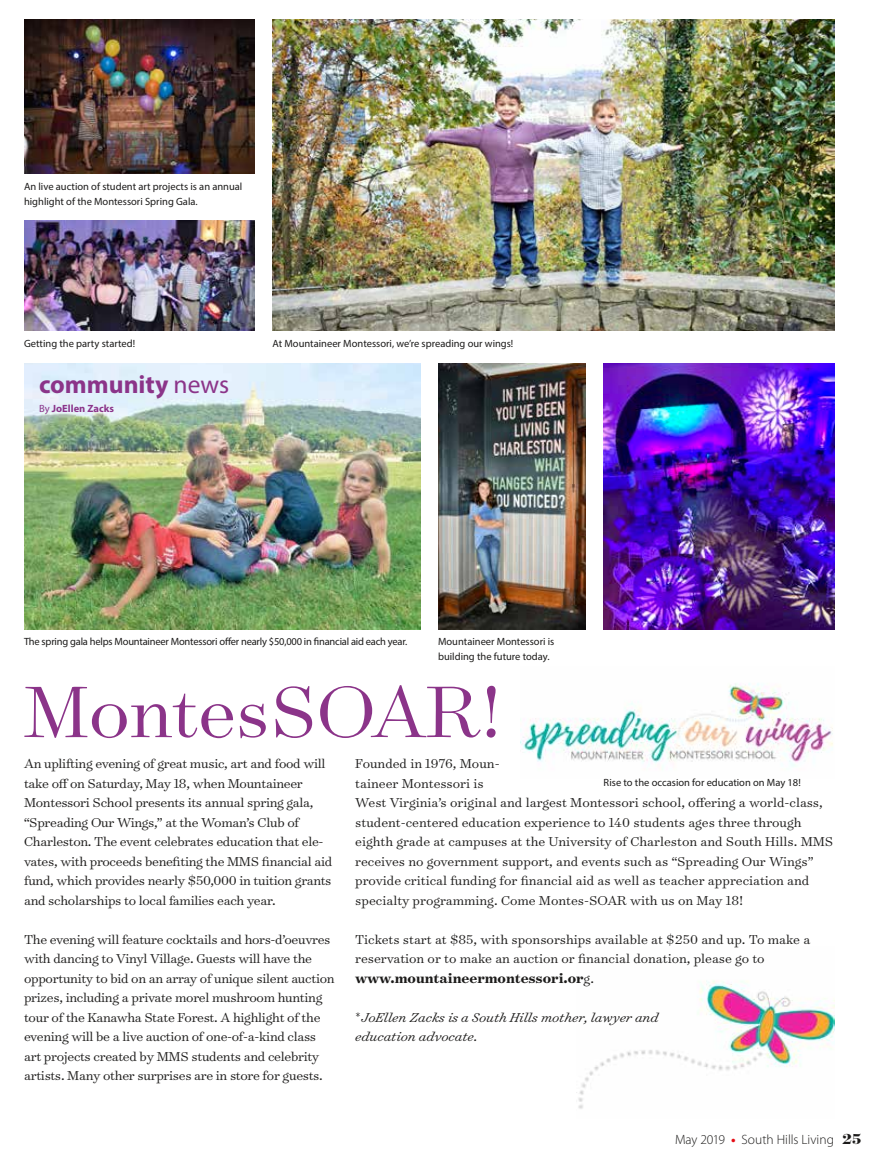
<style>
.page{position:relative;width:872px;height:1164px;background:#fff}
.page>*{position:absolute;margin:0;border:0;box-sizing:border-box;transform-origin:0 0}
.t1{font:300 82.65px "Surveyor Display";color:#8b3489}
.t2{font:700 25.5px "Myriad Pro";color:#8b3489}
.t3{font:300 14.7px/19.5px "Surveyor Text";letter-spacing:-.02em;color:#1c1b1a}
.t4{font:300 14.7px/19.5px "Surveyor Text";color:#1c1b1a}
.t5{font:italic 300 14.7px/19.5px "Surveyor Text";color:#1c1b1a}
.t6{font:300 13.5px "Myriad Pro";color:#1c1b1a}
.t7{font:10.5px/15px "Myriad Pro";color:#1c1b1a}
.t8{font:10.5px "Myriad Pro";letter-spacing:-.02em;color:#1c1b1a}
.t9{font:700 10.5px "Myriad Pro";color:#8b3489}
.s1{font-weight:400}
.s2{font-weight:700}
.s3{font-style:normal}
.s4{font-weight:700;color:#e50d15}
.s5{font-family:"Surveyor Display";font-weight:700;font-size:16.5px}
</style>
<div class="page">
<img style="left:24px;top:20px;width:230px;height:154px">
<img style="left:272px;top:20px;width:562px;height:310px">
<img style="left:24px;top:220px;width:230px;height:110px">
<img style="left:576px;top:980px;width:258px;height:129px">
<img style="left:521px;top:683px;width:312px;height:84px">
<img style="left:438px;top:363px;width:148px;height:266px">
<img style="left:604px;top:363px;width:230px;height:266px">
<img style="left:24px;top:363px;width:396px;height:266px">
<p class="t7" style="left:24px;top:179px;width:220px">An live auction of student art projects is an annual highlight of the Montessori Spring Gala.</p>
<p class="t7" style="left:24px;top:336px;width:113px">Getting the party started!</p>
<p class="t7" style="left:272px;top:336px;width:242px">At Mountaineer Montessori, we’re spreading our wings!</p>
<h2 class="t2" style="left:39px;top:368px;width:192px">community <span class="s1">news</span></h2>
<p class="t9" style="left:39px;top:402px;width:77px"><span class="s1">By</span> JoEllen Zacks</p>
<p class="t8" style="left:24px;top:635px;width:385px">The spring gala helps Mountaineer Montessori offer nearly $50,000 in financial aid each year.</p>
<p class="t7" style="left:438px;top:634px;width:118px">Mountaineer Montessori is building the future today.</p>
<h1 class="t1" style="left:24px;top:663px;width:480px">MontesSOAR!</h1>
<p class="t3" style="left:24px;top:753px;width:310px">An uplifting evening of great music, art and food will take off on Saturday, May 18, when Mountaineer Montessori School presents its annual spring gala, “Spreading Our Wings,” at the Woman’s Club of Charleston. The event celebrates education that ele&shy;vates, with proceeds benefiting the MMS financial aid fund, which provides nearly $50,000 in tuition grants and scholarships to local families each year.</p>
<p class="t3" style="left:24px;top:929px;width:312px">The evening will feature cocktails and hors-d’oeuvres with dancing to Vinyl Village. Guests will have the opportunity to bid on an array of unique silent auction prizes, including a private morel mushroom hunting tour of the Kanawha State Forest. A highlight of the evening will be a live auction of one-of-a-kind class art projects created by MMS students and celebrity artists. Many other surprises are in store for guests.</p>
<p class="t4" style="left:355px;top:753px;width:480px">Founded in 1976, Moun-<br>taineer Montessori is<br>West Virginia’s original and largest Montessori school, offering a world-class, student-centered education experience to 140 students ages three through eighth grade at campuses at the University of Charleston and South Hills. MMS receives no government support, and events such as “Spreading Our Wings” provide critical funding for financial aid as well as teacher appreciation and specialty programming. Come Montes-SOAR with us on May 18!</p>
<p class="t4" style="left:355px;top:929px;width:457px">Tickets start at $85, with sponsorships available at $250 and up. To make a reservation or to make an auction or financial donation, please go to <span class="s2">www.mountaineermontessori.or</span>g.</p>
<p class="t5" style="left:355px;top:1007px;width:305px"><span class="s3">*</span>JoEllen Zacks is a South Hills mother, lawyer and education advocate.</p>
<p class="t7" style="left:604px;top:775px;width:199px">Rise to the occasion for education on May 18!</p>
<p class="t6" style="left:675px;top:1132px;width:188px">May 2019 <span class="s4">•</span> South Hills Living <span class="s5">25</span></p>
</div>
